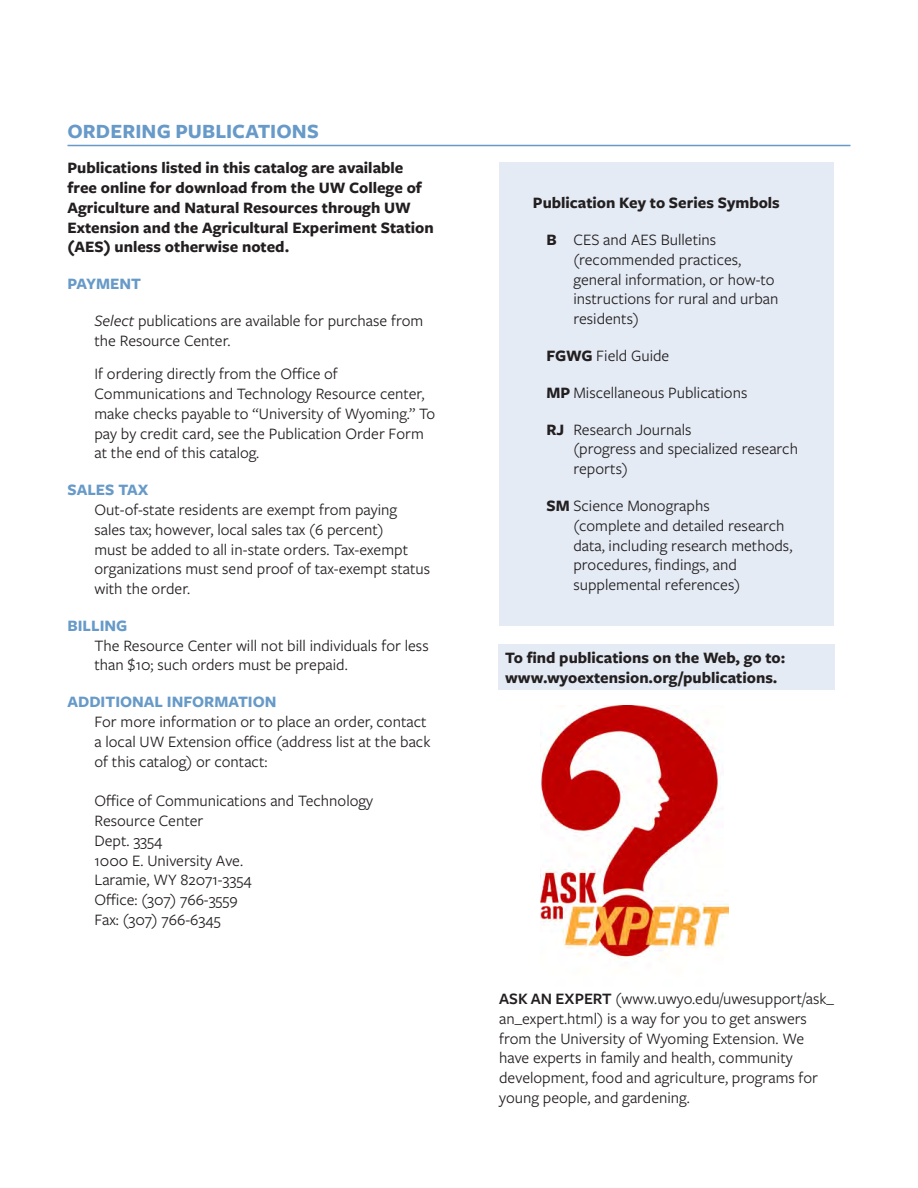
<style>
.page{position:relative;width:918px;height:1188px;background:#fff}
.page>*{position:absolute;margin:0;border:0;box-sizing:border-box;transform-origin:0 0}
.t1{font:700 21px "Freight Sans Pro";letter-spacing:.005em;color:#679ac8}
.t2{font:16.5px/19.8px "Freight Sans Pro";color:#231f20}
.t3{font:700 16.5px/19.8px "Freight Sans Pro";color:#231f20}
.t4{font:700 16.5px "Freight Sans Pro";color:#679ac8}
.s1{font-style:italic}
.s2{font-weight:700}
.s3{font-weight:600}
</style>
<div class="page">
<img style="left:540px;top:705px;width:189px;height:255px">
<hr style="left:68px;top:145px;width:782px;height:1px;background:#679ac8">
<div style="left:499px;top:162px;width:335px;height:463px;background:#e4ebf5"></div>
<div style="left:498px;top:645px;width:337px;height:45px;background:#e4ebf5"></div>
<p class="t1" style="left:68px;top:117px;width:253px">ORDERING PUBLICATIONS</p>
<p class="t3" style="left:68px;top:157px;width:368px">Publications listed in this catalog are available free online for download from the UW College of Agriculture and Natural Resources through UW Extension and the Agricultural Experiment Station (AES) unless otherwise noted.</p>
<p class="t4" style="left:68px;top:272px;width:75px">PAYMENT</p>
<p class="t2" style="left:94px;top:310px;width:330px"><span class="s1">Select</span> publications are available for purchase from the Resource Center.</p>
<p class="t2" style="left:94px;top:363px;width:342px">If ordering directly from the Office of Communications and Technology Resource center, make checks payable to “University of Wyoming.” To pay by credit card, see the Publication Order Form at the end of this catalog.</p>
<p class="t4" style="left:68px;top:478px;width:82px">SALES TAX</p>
<p class="t2" style="left:94px;top:499px;width:337px">Out-of-state residents are exempt from paying sales tax; however, local sales tax (6 percent)<br>must be added to all in-state orders. Tax-exempt organizations must send proof of tax-exempt status with the order.</p>
<p class="t4" style="left:68px;top:614px;width:61px">BILLING</p>
<p class="t2" style="left:94px;top:635px;width:336px">The Resource Center will not bill individuals for less than $10; such orders must be prepaid.</p>
<p class="t4" style="left:68px;top:691px;width:211px">ADDITIONAL INFORMATION</p>
<p class="t2" style="left:94px;top:711px;width:338px">For more information or to place an order, contact a local UW Extension office (address list at the back of this catalog) or contact:</p>
<p class="t2" style="left:94px;top:790px;width:280px">Office of Communications and Technology<br>Resource Center<br>Dept. 3354<br>1000 E. University Ave.<br>Laramie, WY 82071-3354<br>Office: (307) 766-3559<br>Fax: (307) 766-6345</p>
<p class="t3" style="left:533px;top:192px;width:248px">Publication Key to Series Symbols</p>
<p class="t2" style="left:573px;top:229px;width:207px;text-indent:-27px"><span class="s2">B</span> CES and AES Bulletins (recommended practices, general information, or how-to instructions for rural and urban residents)</p>
<p class="t2" style="left:546px;top:345px;width:124px"><span class="s2">FGWG</span> Field Guide</p>
<p class="t2" style="left:546px;top:382px;width:203px"><span class="s2">MP</span> Miscellaneous Publications</p>
<p class="t2" style="left:573px;top:419px;width:226px;text-indent:-27px"><span class="s2">RJ</span> Research Journals<br>(progress and specialized research reports)</p>
<p class="t2" style="left:573px;top:495px;width:221px;text-indent:-27px"><span class="s2">SM</span> Science Monographs<br>(complete and detailed research data, including research methods, procedures, findings, and supplemental references)</p>
<p class="t3" style="left:505px;top:647px;width:282px">To find publications on the Web, go to: www.wyoextension.org/publications.</p>
<p class="t2" style="left:499px;top:988px;width:336px"><span class="s3">ASK AN EXPERT</span> (www.uwyo.edu/uwesupport/ask_ an_expert.html) is a way for you to get answers from the University of Wyoming Extension. We have experts in family and health, community development, food and agriculture, programs for young people, and gardening.</p>
</div>
